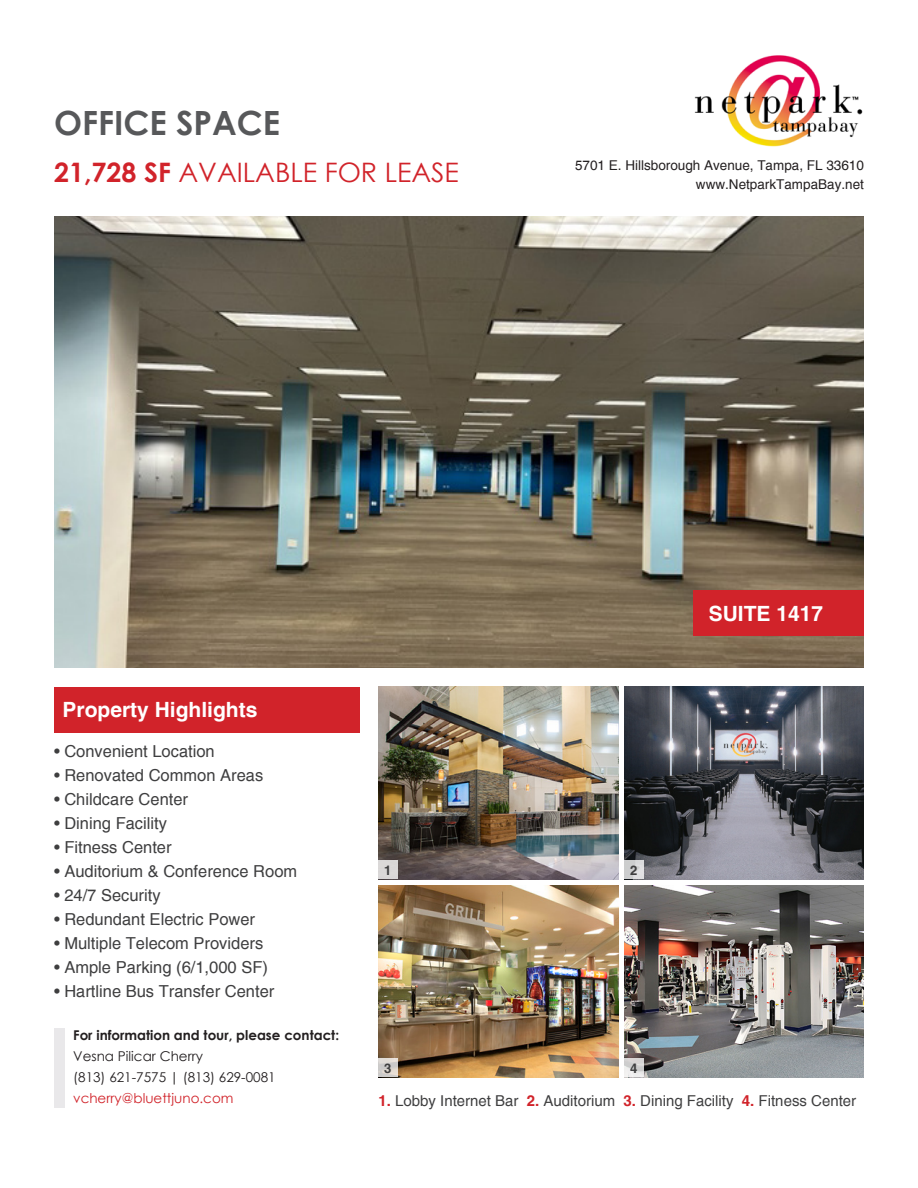
<style>
.page{position:relative;width:918px;height:1188px;background:#fff}
.page>*{position:absolute;margin:0;border:0;box-sizing:border-box;transform-origin:0 0}
.t1{font:700 33.3px "Century Gothic";color:#57585a}
.t2{font:26.85px "Century Gothic";color:#d1232a}
.t3{font:700 21px "Helvetica";color:#fff}
.t4{font:16.5px "Helvetica";color:#3e3e3f}
.t5{font:15px "Helvetica";color:#3e3e3f}
.t6{font:13.5px "Helvetica";color:#231f20}
.t7{font:13.5px "Century Gothic";color:#231f20}
.t8{font:700 13.5px "Century Gothic";color:#231f20}
.t9{font:13.5px "Century Gothic";color:#d1232a}
.t10{font:700 13.2px "Helvetica";color:#3e3e3f}
.s1{font-weight:700}
.s2{font-weight:700;color:#d1232a}
</style>
<div class="page">
<img style="left:694px;top:55px;width:169px;height:92px">
<img style="left:54px;top:217px;width:810px;height:451px">
<img style="left:378px;top:687px;width:240px;height:192px">
<img style="left:378px;top:885px;width:240px;height:192px">
<img style="left:624px;top:687px;width:240px;height:192px">
<img style="left:624px;top:885px;width:240px;height:192px">
<div style="left:54px;top:687px;width:306px;height:45px;background:#d1232a"></div>
<div style="left:694px;top:591px;width:170px;height:45px;background:#d1232a"></div>
<div style="left:378px;top:860px;width:19px;height:19px;background:#dad8d8"></div>
<svg style="left:378px;top:1058px;width:19px;height:19px"></svg>
<svg style="left:624px;top:860px;width:19px;height:19px"></svg>
<svg style="left:624px;top:1058px;width:19px;height:19px"></svg>
<div style="left:54px;top:1028px;width:11px;height:80px;background:#e9e8ea"></div>
<p class="t1" style="left:54px;top:98px;width:228px">OFFICE SPACE</p>
<p class="t2" style="left:54px;top:154px;width:406px"><span class="s1">21,728 SF</span> AVAILABLE FOR LEASE</p>
<p class="t6" style="left:575px;top:157px;width:290px">5701 E. Hillsborough Avenue, Tampa, FL 33610</p>
<p class="t6" style="left:696px;top:176px;width:170px">www.NetparkTampaBay.net</p>
<p class="t3" style="left:63px;top:697px;width:196px">Property Highlights</p>
<p class="t4" style="left:54px;top:741px;width:162px">• Convenient Location</p>
<p class="t4" style="left:54px;top:765px;width:211px">• Renovated Common Areas</p>
<p class="t4" style="left:54px;top:789px;width:136px">• Childcare Center</p>
<p class="t4" style="left:54px;top:813px;width:115px">• Dining Facility</p>
<p class="t4" style="left:54px;top:837px;width:119px">• Fitness Center</p>
<p class="t4" style="left:54px;top:861px;width:245px">• Auditorium &amp; Conference Room</p>
<p class="t4" style="left:54px;top:885px;width:108px">• 24/7 Security</p>
<p class="t4" style="left:54px;top:909px;width:203px">• Redundant Electric Power</p>
<p class="t4" style="left:54px;top:933px;width:211px">• Multiple Telecom Providers</p>
<p class="t4" style="left:54px;top:957px;width:215px">• Ample Parking (6/1,000 SF)</p>
<p class="t4" style="left:54px;top:981px;width:222px">• Hartline Bus Transfer Center</p>
<p class="t8" style="left:73px;top:1025px;width:267px">For information and tour, please contact:</p>
<p class="t7" style="left:73px;top:1047px;width:131px">Vesna Pilicar Cherry</p>
<p class="t7" style="left:73px;top:1068px;width:204px">(813) 621-7575 | (813) 629-0081</p>
<p class="t9" style="left:73px;top:1089px;width:162px">vcherry@bluettjuno.com</p>
<p class="t10" style="left:384px;top:862px;width:9px">1</p>
<p class="t10" style="left:384px;top:1060px;width:9px">3</p>
<p class="t3" style="left:709px;top:601px;width:116px">SUITE 1417</p>
<p class="t10" style="left:630px;top:862px;width:9px">2</p>
<p class="t10" style="left:630px;top:1060px;width:9px">4</p>
<p class="t5" style="left:378px;top:1092px;width:479px"><span class="s2">1.</span> Lobby Internet Bar <span class="s2">2.</span> Auditorium <span class="s2">3.</span> Dining Facility <span class="s2">4.</span> Fitness Center</p>
</div>
